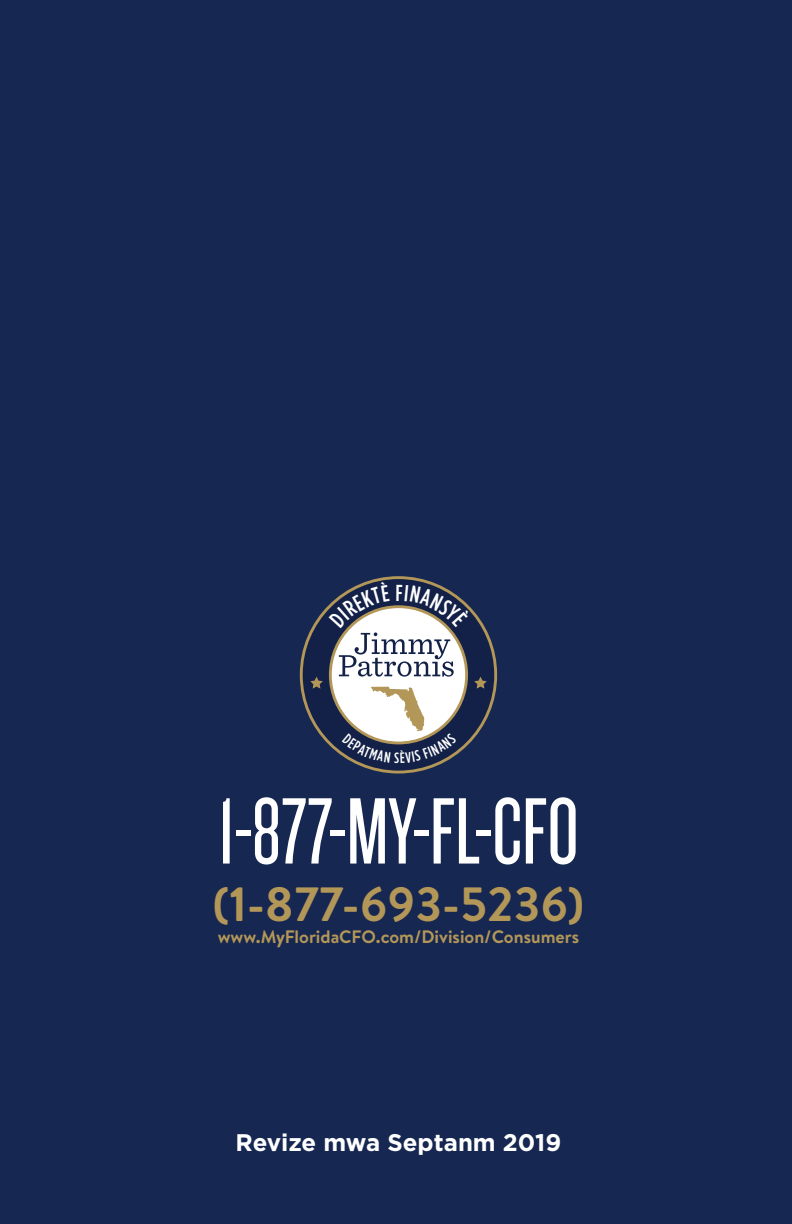
<style>
.page{position:relative;width:792px;height:1224px;background:#162751}
.page>*{position:absolute;margin:0;border:0;box-sizing:border-box;transform-origin:0 0}
.t1{font:98px "Knockout HTF27 Junior Bantamwt";color:#fff}
.t2{font:700 48px "Brandon Text";color:#b39758}
.t3{font:700 24px "Gotham";color:#fff}
.t4{font:700 18px "Brandon Text";color:#b39758}
</style>
<div class="page">
<svg style="left:300px;top:576px;width:197px;height:198px"></svg>
<svg style="left:302px;top:577px;width:193px;height:195px"></svg>
<h1 class="t1" style="left:218px;top:783px;width:362px">1-877-MY-FL-CFO</h1>
<h2 class="t2" style="left:213px;top:871px;width:373px">(1-877-693-5236)</h2>
<p class="t4" style="left:218px;top:924px;width:363px">www.MyFloridaCFO.com/Division/Consumers</p>
<h3 class="t3" style="left:236px;top:1129px;width:327px">Revize mwa Septanm 2019</h3>
</div>
